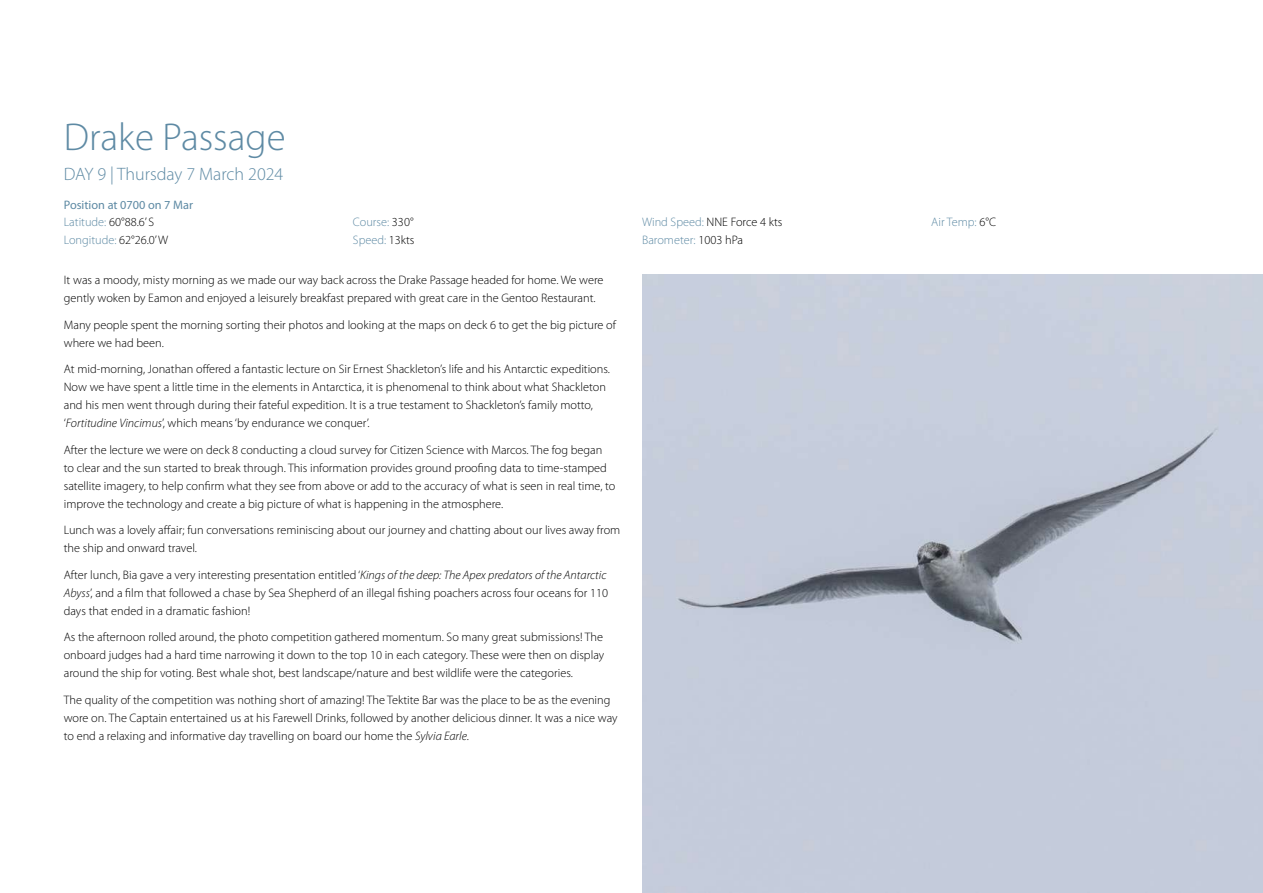
<style>
.page{position:relative;width:1263px;height:893px;background:#fff}
.page>*{position:absolute;margin:0;border:0;box-sizing:border-box;transform-origin:0 0}
.t1{font:300 39px "Myriad Pro";color:#5e8aa4}
.t2{font:300 18px "Myriad Pro";color:#5e8aa4}
.t3{font:300 12.3px/18px "Myriad Pro";color:#000}
.t4{font:300 12.3px/18px "Myriad Pro";color:#5e8aa4}
.t5{font:12.3px/18px "Myriad Pro";color:#5e8aa4}
.s1{font-weight:300}
.s2{font-weight:300;color:#000}
.s3{color:#000}
.s4{font-style:italic}
</style>
<div class="page">
<div style="left:642px;top:275px;width:621px;height:618px;background:#c5ccdb"></div>
<h1 class="t1" style="left:64px;top:115px;width:223px">Drake Passage</h1>
<h2 class="t2" style="left:64px;top:164px;width:221px">DAY 9 | Thursday 7 March 2024</h2>
<p class="t5" style="left:64px;top:195px;width:131px">Position at 0700 on 7 Mar<br><span class="s1">Latitude:</span> <span class="s2">60°88.6’ S<br></span><span class="s1">Longitude:</span> <span class="s2">62°26.0’ W</span></p>
<p class="t4" style="left:353px;top:214px;width:63px">Course: <span class="s3">330°<br></span>Speed: <span class="s3">13kts</span></p>
<p class="t4" style="left:642px;top:214px;width:142px">Wind Speed: <span class="s3">NNE Force 4 kts<br></span>Barometer: <span class="s3">1003 hPa</span></p>
<p class="t4" style="left:931px;top:214px;width:66px">Air Temp: <span class="s3">6°C</span></p>
<p class="t3" style="left:64px;top:271px;width:541px">It was a moody, misty morning as we made our way back across the Drake Passage headed for home. We were gently woken by Eamon and enjoyed a leisurely breakfast prepared with great care in the Gentoo Restaurant.</p>
<p class="t3" style="left:64px;top:316px;width:554px">Many people spent the morning sorting their photos and looking at the maps on deck 6 to get the big picture of where we had been.</p>
<p class="t3" style="left:64px;top:360px;width:548px">At mid-morning, Jonathan offered a fantastic lecture on Sir Ernest Shackleton’s life and his Antarctic expeditions.<br>Now we have spent a little time in the elements in Antarctica, it is phenomenal to think about what Shackleton and his men went through during their fateful expedition. It is a true testament to Shackleton’s family motto, ‘<span class="s4">Fortitudine Vincimus</span>’, which means ‘by endurance we conquer’.</p>
<p class="t3" style="left:64px;top:441px;width:553px">After the lecture we were on deck 8 conducting a cloud survey for Citizen Science with Marcos. The fog began to clear and the sun started to break through. This information provides ground proofing data to time-stamped satellite imagery, to help confirm what they see from above or add to the accuracy of what is seen in real time, to improve the technology and create a big picture of what is happening in the atmosphere.</p>
<p class="t3" style="left:64px;top:521px;width:558px">Lunch was a lovely affair; fun conversations reminiscing about our journey and chatting about our lives away from the ship and onward travel.</p>
<p class="t3" style="left:64px;top:566px;width:546px">After lunch, Bia gave a very interesting presentation entitled ‘<span class="s4">Kings of the deep: The Apex predators of the Antarctic<br>Abyss</span>’, and a film that followed a chase by Sea Shepherd of an illegal fishing poachers across four oceans for 110 days that ended in a dramatic fashion!</p>
<p class="t3" style="left:64px;top:628px;width:542px;text-align:justify">As the afternoon rolled around, the photo competition gathered momentum. So many great submissions! The onboard judges had a hard time narrowing it down to the top 10 in each category. These were then on display around the ship for voting. Best whale shot, best landscape/nature and best wildlife were the categories.</p>
<p class="t3" style="left:64px;top:691px;width:555px">The quality of the competition was nothing short of amazing! The Tektite Bar was the place to be as the evening wore on. The Captain entertained us at his Farewell Drinks, followed by another delicious dinner. It was a nice way to end a relaxing and informative day travelling on board our home the <span class="s4">Sylvia Earle</span>.</p>
</div>
